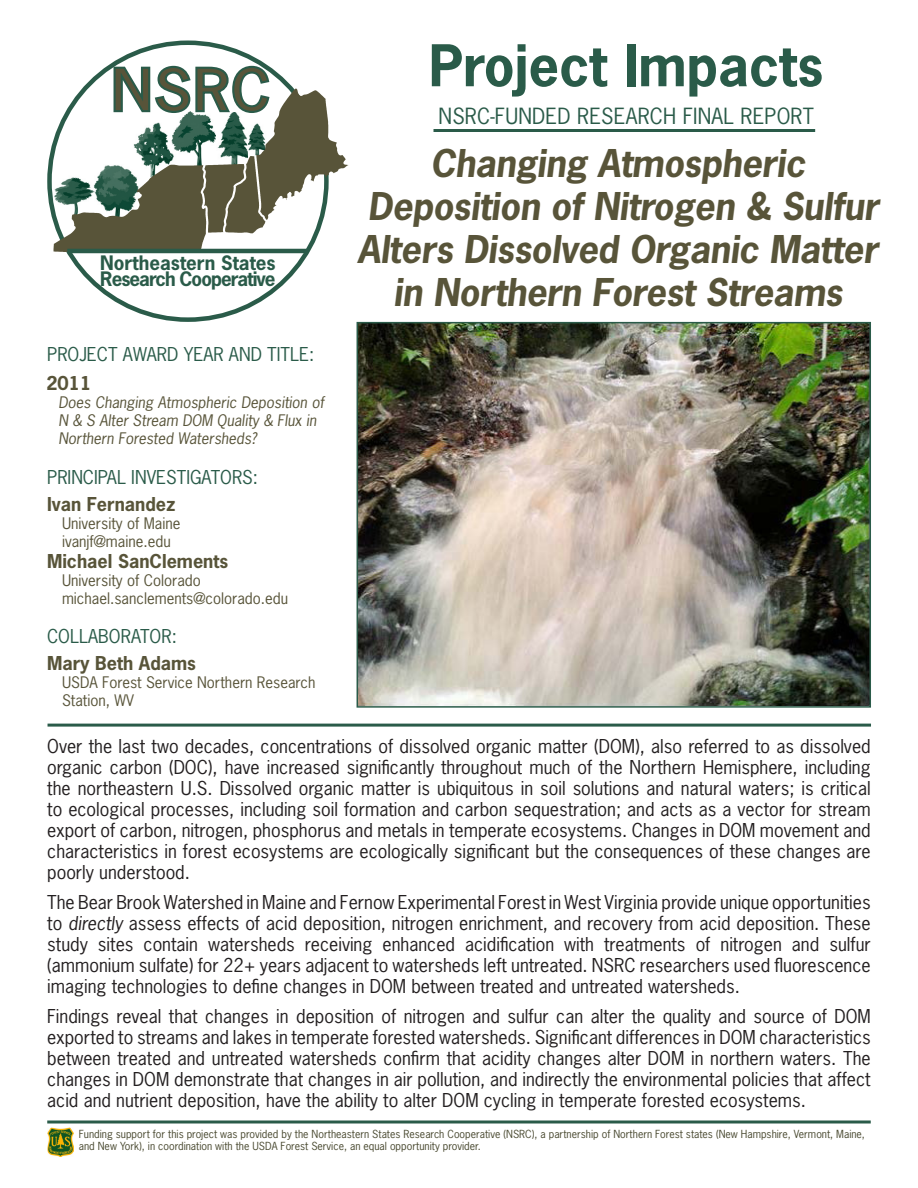
<style>
.page{position:relative;width:918px;height:1188px;background:#fff}
.page>*{position:absolute;margin:0;border:0;box-sizing:border-box;transform-origin:0 0}
.t1{font:700 54px "News Gothic Std";color:#2a5b49}
.t2{font:53.1px "News Gothic Std";color:#585439;scale:1.17 1}
.t3{font:italic 700 36px/43.2px "News Gothic Std";letter-spacing:-.01em;color:#585439;text-align:center}
.t4{font:21px "News Gothic Std";letter-spacing:.01em;color:#2a5b49}
.t5{font:700 18.75px "News Gothic Std";letter-spacing:-.05em;color:#2a5b49}
.t6{font:700 18.75px "News Gothic Std";color:#2a5b49}
.t7{font:18px/21px "News Gothic Std";color:#231f20;text-align:justify}
.t8{font:18px "News Gothic Std";color:#2a5b49}
.t9{font:700 18px "News Gothic Std";color:#585439}
.t10{font:15px/18px "News Gothic Std";color:#585439}
.t11{font:italic 15px/18px "News Gothic Std";color:#585439}
.t12{font:10.5px/12px "News Gothic Std";color:#494930}
.s1{font-style:italic}
</style>
<div class="page">
<hr style="left:48px;top:724px;width:823px;height:3px;background:#2a5b49">
<hr style="left:434px;top:129px;width:381px;height:3px;background:#2a5b49">
<svg style="left:47px;top:1120px;width:824px;height:4px;background:#5f8376"></svg>
<img style="left:53px;top:88px;width:295px;height:165px">
<svg style="left:111px;top:64px;width:161px;height:51px"></svg>
<hr style="left:67px;top:249px;width:241px;height:4px;background:#2a5b49">
<img style="left:47px;top:1128px;width:27px;height:29px">
<img style="left:360px;top:325px;width:508px;height:380px">
<div style="left:357px;top:322px;width:514px;height:386px;border:2px solid #2a5b49"></div>
<p class="t2" style="left:112px;top:56px;width:137px">NSRC</p>
<p class="t6" style="left:100px;top:250px;width:177px">Northeastern States</p>
<p class="t5" style="left:100px;top:267px;width:177px">Research Cooperative</p>
<p class="t8" style="left:47px;top:342px;width:269px">PROJECT AWARD YEAR AND TITLE:</p>
<p class="t9" style="left:46px;top:371px;width:46px">2011</p>
<p class="t11" style="left:58px;top:393px;width:267px">Does Changing Atmospheric Deposition of<br>N &amp; S Alter Stream DOM Quality &amp; Flux in<br>Northern Forested Watersheds?</p>
<p class="t8" style="left:47px;top:466px;width:212px">PRINCIPAL INVESTIGATORS:</p>
<p class="t9" style="left:47px;top:492px;width:130px">Ivan Fernandez</p>
<p class="t10" style="left:62px;top:514px;width:120px">University of Maine</p>
<p class="t10" style="left:62px;top:532px;width:110px">ivanjf@maine.edu</p>
<p class="t9" style="left:47px;top:550px;width:183px">Michael SanClements</p>
<p class="t10" style="left:62px;top:572px;width:140px">University of Colorado</p>
<p class="t10" style="left:62px;top:590px;width:228px">michael.sanclements@colorado.edu</p>
<p class="t8" style="left:47px;top:625px;width:131px">COLLABORATOR:</p>
<p class="t9" style="left:47px;top:652px;width:150px">Mary Beth Adams</p>
<p class="t10" style="left:62px;top:674px;width:255px">USDA Forest Service Northern Research<br>Station, WV</p>
<p class="t1" style="left:429px;top:30px;width:396px">Project Impacts</p>
<p class="t4" style="left:439px;top:103px;width:377px">NSRC-FUNDED RESEARCH FINAL REPORT</p>
<p class="t3" style="left:431px;top:142px;width:376px">Changing Atmospheric</p>
<p class="t3" style="left:358px;top:185px;width:523px">Deposition of Nitrogen &amp; Sulfur<br>Alters Dissolved Organic Matter in Northern Forest Streams</p>
<p class="t7" style="left:47px;top:735px;width:825px">Over the last two decades, concentrations of dissolved organic matter (DOM), also referred to as dissolved organic carbon (DOC), have increased significantly throughout much of the Northern Hemisphere, including the northeastern U.S. Dissolved organic matter is ubiquitous in soil solutions and natural waters; is critical to ecological processes, including soil formation and carbon sequestration; and acts as a vector for stream export of carbon, nitrogen, phosphorus and metals in temperate ecosystems. Changes in DOM movement and characteristics in forest ecosystems are ecologically significant but the consequences of these changes are poorly understood.</p>
<p class="t7" style="left:47px;top:891px;width:825px">The Bear Brook Watershed in Maine and Fernow Experimental Forest in West Virginia provide unique opportunities to <span class="s1">directly</span> assess effects of acid deposition, nitrogen enrichment, and recovery from acid deposition. These study sites contain watersheds receiving enhanced acidification with treatments of nitrogen and sulfur (ammonium sulfate) for 22+ years adjacent to watersheds left untreated. NSRC researchers used fluorescence imaging technologies to define changes in DOM between treated and untreated watersheds.</p>
<p class="t7" style="left:47px;top:1005px;width:825px">Findings reveal that changes in deposition of nitrogen and sulfur can alter the quality and source of DOM exported to streams and lakes in temperate forested watersheds. Significant differences in DOM characteristics between treated and untreated watersheds confirm that acidity changes alter DOM in northern waters. The changes in DOM demonstrate that changes in air pollution, and indirectly the environmental policies that affect acid and nutrient deposition, have the ability to alter DOM cycling in temperate forested ecosystems.</p>
<p class="t12" style="left:79px;top:1128px;width:788px">Funding support for this project was provided by the Northeastern States Research Cooperative (NSRC), a partnership of Northern Forest states (New Hampshire, Vermont, Maine, and New York), in coordination with the USDA Forest Service, an equal opportunity provider.</p>
</div>
